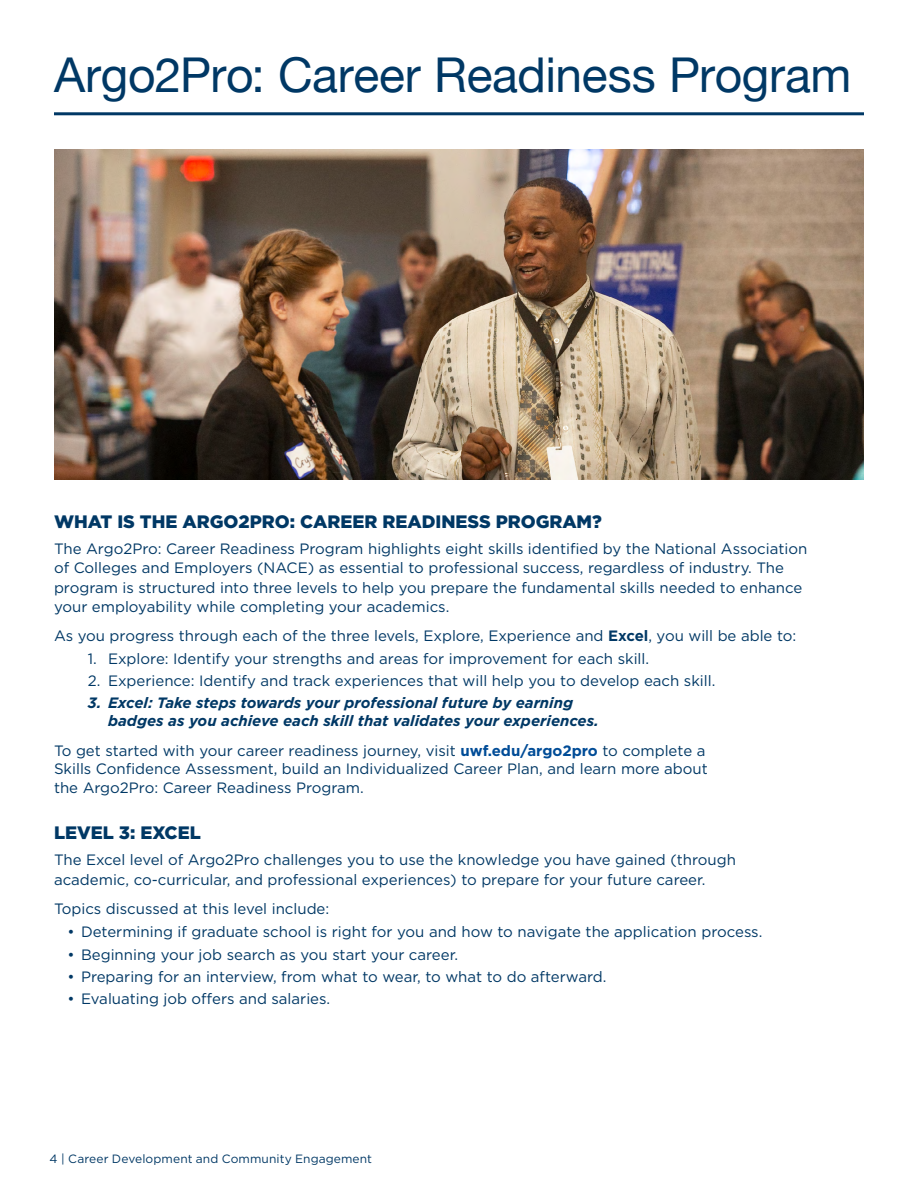
<style>
.page{position:relative;width:918px;height:1188px;background:#fff}
.page>*{position:absolute;margin:0;border:0;box-sizing:border-box;transform-origin:0 0}
.t1{font:48px "Helvetica Neue";letter-spacing:-.01em;color:#003865}
.Header_Midnight{font:900 18px "Gotham";color:#003865}
.Paragraph{font:15px/19.5px "Gotham";color:#003865}
.t2{font:italic 700 15px/18px "Gotham";color:#003865}
.t3{font:12px "Gotham";letter-spacing:.01em;color:#003865}
.s1{font-weight:700}
.s2{font-weight:700;color:#004c97}
</style>
<div class="page">
<hr style="left:54px;top:112px;width:810px;height:3px;background:#003865">
<img style="left:54px;top:149px;width:810px;height:331px">
<p class="t1" style="left:54px;top:40px;width:799px">Argo2Pro: Career Readiness Program</p>
<p class="Header_Midnight" style="left:54px;top:509px;width:550px">WHAT IS THE ARGO2PRO: CAREER READINESS PROGRAM?</p>
<p class="Paragraph" style="left:54px;top:539px;width:755px">The Argo2Pro: Career Readiness Program highlights eight skills identified by the National Association of Colleges and Employers (NACE) as essential to professional success, regardless of industry. The program is structured into three levels to help you prepare the fundamental skills needed to enhance your employability while completing your academics.</p>
<p class="Paragraph" style="left:54px;top:626px;width:744px">As you progress through each of the three levels, Explore, Experience and <span class="s1">Excel</span>, you will be able to:</p>
<p class="Paragraph" style="left:88px;top:648px;width:561px">1. Explore: Identify your strengths and areas for improvement for each skill.</p>
<p class="Paragraph" style="left:88px;top:670px;width:627px">2. Experience: Identify and track experiences that will help you to develop each skill.</p>
<p class="t2" style="left:108px;top:694px;width:492px;text-indent:-20px">3. Excel: Take steps towards your professional future by earning badges as you achieve each skill that validates your experiences.</p>
<p class="Paragraph" style="left:54px;top:741px;width:655px;line-height:18px">To get started with your career readiness journey, visit <span class="s2">uwf.edu/argo2pro</span> to complete a<br>Skills Confidence Assessment, build an Individualized Career Plan, and learn more about</p>
<p class="Paragraph" style="left:54px;top:778px;width:309px">the Argo2Pro: Career Readiness Program.</p>
<p class="Header_Midnight" style="left:54px;top:820px;width:148px">LEVEL 3: EXCEL</p>
<p class="Paragraph" style="left:54px;top:850px;width:684px">The Excel level of Argo2Pro challenges you to use the knowledge you have gained (through academic, co-curricular, and professional experiences) to prepare for your future career.</p>
<p class="Paragraph" style="left:54px;top:898px;width:277px">Topics discussed at this level include:</p>
<p class="Paragraph" style="left:68px;top:922px;width:694px">• Determining if graduate school is right for you and how to navigate the application process.</p>
<p class="Paragraph" style="left:68px;top:944px;width:390px">• Beginning your job search as you start your career.</p>
<p class="Paragraph" style="left:68px;top:967px;width:538px">• Preparing for an interview, from what to wear, to what to do afterward.</p>
<p class="Paragraph" style="left:68px;top:989px;width:262px">• Evaluating job offers and salaries.</p>
<p class="t3" style="left:49px;top:1151px;width:324px">4 | Career Development and Community Engagement</p>
</div>
